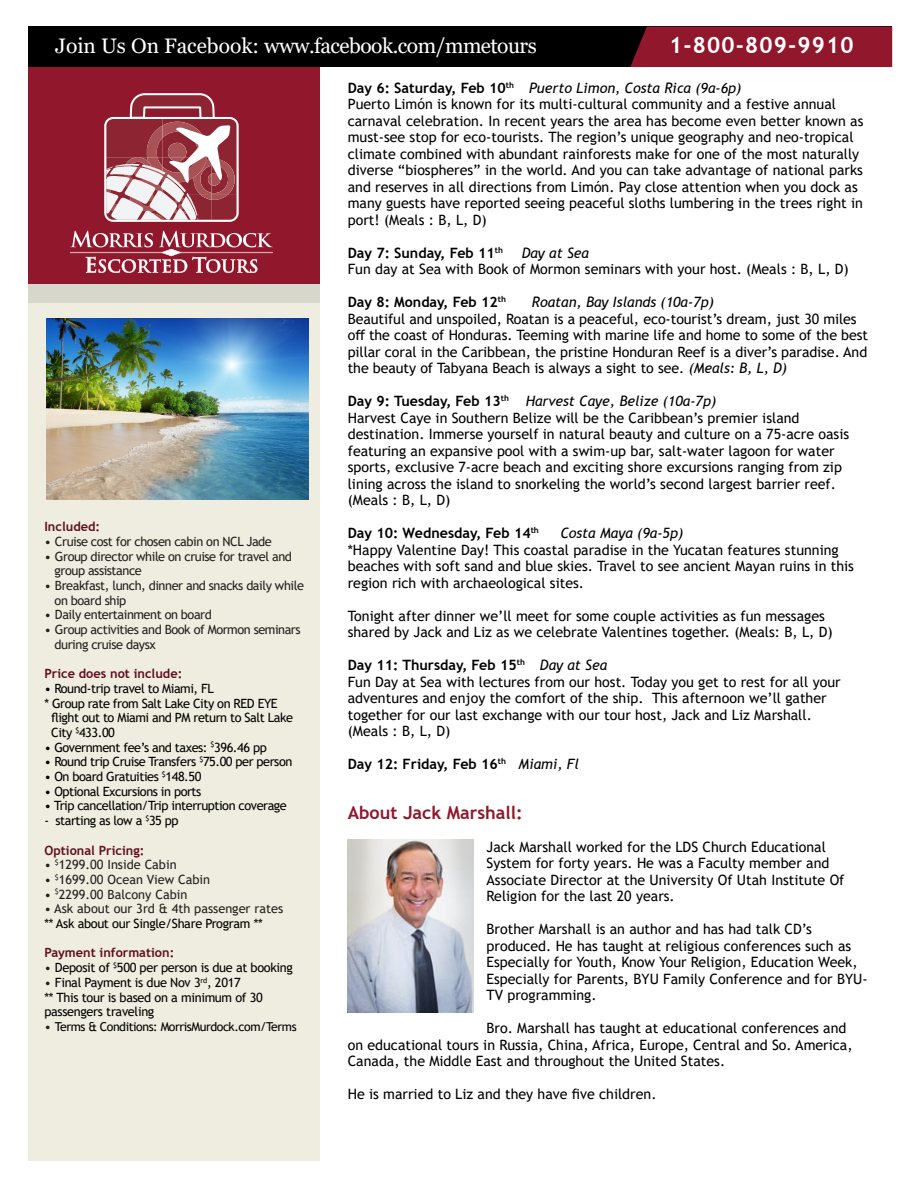
<style>
.page{position:relative;width:918px;height:1188px;background:#fff}
.page>*{position:absolute;margin:0;border:0;box-sizing:border-box;transform-origin:0 0}
.t1{font:700 22.5px "Trebuchet MS";letter-spacing:.05em;color:#fff}
.t2{font:21px "Georgia";letter-spacing:-.025em;color:#fff}
.Call_Out_Body_Bold{font:700 18px "Trebuchet MS";color:#90172c}
.Call_Out_Body_Bold-2{font:14.25px/16.5px "Trebuchet MS";color:#000}
.Call_Out_Body_Bold-3{font:italic 14.25px "Trebuchet MS";color:#000}
.Call_Out_Body_Bold-4{font:700 14.25px "Trebuchet MS";color:#000}
.Call_Out_Body_Bold-5{font:12.75px "Trebuchet MS";letter-spacing:-.035em;color:#000}
.Call_Out_Body_Bold-6{font:12.75px "Trebuchet MS";letter-spacing:-.035em;color:#231f20}
.Call_Out_Body{font:12.75px/14.7px "Trebuchet MS";letter-spacing:-.025em;color:#000}
.Call_Out_Body-2{font:12.75px "Trebuchet MS";color:#231f20}
.Call_Out_Body_Bold-7{font:700 12.75px "Trebuchet MS";color:#600e1d}
.Call_Out_Body-3{font:12.3px "Trebuchet MS";letter-spacing:-.035em;color:#000}
.s1{font-weight:700;font-style:normal}
.s2{font-style:italic}
.s3{font-weight:400;font-style:italic}
.s4{color:#231f20}
.s5{font-size:12.75px;color:#231f20}
</style>
<div class="page">
<div style="left:28px;top:283px;width:291px;height:878px;background:#efeddf"></div>
<div style="left:28px;top:283px;width:291px;height:20px;background:#d7d7cb"></div>
<div style="left:28px;top:27px;width:864px;height:40px;background:#000"></div>
<div style="left:630px;top:27px;width:262px;height:40px;background:#90172c"></div>
<div style="left:28px;top:67px;width:292px;height:216px;background:#90172c"></div>
<svg style="left:70px;top:93px;width:203px;height:180px"></svg>
<img style="left:47px;top:318px;width:262px;height:182px">
<img style="left:348px;top:840px;width:125px;height:172px">
<p class="t2" style="left:55px;top:33px;width:483px">Join Us On Facebook: www.facebook.com/mmetours</p>
<p class="t1" style="left:669px;top:31px;width:186px">1-800-809-9910</p>
<p class="Call_Out_Body_Bold-3" style="left:348px;top:79px;width:395px"><span class="s1">Day 6: Saturday, Feb 10</span><sup>th</sup> Puerto Limon, Costa Rica (9a-6p)</p>
<p class="Call_Out_Body_Bold-2" style="left:348px;top:96px;width:517px">Puerto Limón is known for its multi-cultural community and a festive annual carnaval celebration. In recent years the area has become even better known as must-see stop for eco-tourists. The region’s unique geography and neo-tropical climate combined with abundant rainforests make for one of the most naturally diverse “biospheres” in the world. And you can take advantage of national parks and reserves in all directions from Limón. Pay close attention when you dock as many guests have reported seeing peaceful sloths lumbering in the trees right in port! (Meals : B, L, D)</p>
<p class="Call_Out_Body_Bold-4" style="left:348px;top:244px;width:157px">Day 7: Sunday, Feb 11<sup>th</sup></p>
<p class="Call_Out_Body_Bold-3" style="left:522px;top:244px;width:69px">Day at Sea</p>
<p class="Call_Out_Body_Bold-2" style="left:348px;top:261px;width:503px">Fun day at Sea with Book of Mormon seminars with your host. (Meals : B, L, D)</p>
<p class="Call_Out_Body_Bold-4" style="left:348px;top:293px;width:160px">Day 8: Monday, Feb 12<sup>th</sup></p>
<p class="Call_Out_Body_Bold-3" style="left:532px;top:293px;width:184px">Roatan, Bay Islands (10a-7p)</p>
<p class="Call_Out_Body_Bold-2" style="left:348px;top:310px;width:522px">Beautiful and unspoiled, Roatan is a peaceful, eco-tourist’s dream, just 30 miles off the coast of Honduras. Teeming with marine life and home to some of the best pillar coral in the Caribbean, the pristine Honduran Reef is a diver’s paradise. And the beauty of Tabyana Beach is always a sight to see. <span class="s2">(Meals: B, L, D)</span></p>
<p class="Call_Out_Body_Bold-3" style="left:348px;top:392px;width:370px"><span class="s1">Day 9: Tuesday, Feb 13</span><sup>th</sup> Harvest Caye, Belize (10a-7p)</p>
<p class="Call_Out_Body_Bold-2" style="left:348px;top:409px;width:503px">Harvest Caye in Southern Belize will be the Caribbean’s premier island destination. Immerse yourself in natural beauty and culture on a 75-acre oasis featuring an expansive pool with a swim-up bar, salt-water lagoon for water sports, exclusive 7-acre beach and exciting shore excursions ranging from zip lining across the island to snorkeling the world’s second largest barrier reef.</p>
<p class="Call_Out_Body_Bold-2" style="left:348px;top:492px;width:104px">(Meals : B, L, D)</p>
<p class="Call_Out_Body_Bold-4" style="left:348px;top:524px;width:193px">Day 10: Wednesday, Feb 14<sup>th</sup></p>
<p class="Call_Out_Body_Bold-3" style="left:560px;top:524px;width:124px">Costa Maya (9a-5p)</p>
<p class="Call_Out_Body_Bold-2" style="left:348px;top:541px;width:508px">*Happy Valentine Day! This coastal paradise in the Yucatan features stunning beaches with soft sand and blue skies. Travel to see ancient Mayan ruins in this region rich with archaeological sites.</p>
<p class="Call_Out_Body_Bold-2" style="left:348px;top:607px;width:486px">Tonight after dinner we’ll meet for some couple activities as fun messages shared by Jack and Liz as we celebrate Valentines together. (Meals: B, L, D)</p>
<p class="Call_Out_Body_Bold-4" style="left:348px;top:656px;width:261px">Day 11: Thursday, Feb 15<sup>th</sup> <span class="s3">Day at Sea</span></p>
<p class="Call_Out_Body_Bold-2" style="left:348px;top:673px;width:494px">Fun Day at Sea with lectures from our host. Today you get to rest for all your adventures and enjoy the comfort of the ship. This afternoon we’ll gather together for our last exchange with our tour host, Jack and Liz Marshall.</p>
<p class="Call_Out_Body_Bold-2" style="left:348px;top:723px;width:104px">(Meals : B, L, D)</p>
<p class="Call_Out_Body_Bold-4" style="left:348px;top:755px;width:233px">Day 12: Friday, Feb 16<sup>th</sup> <span class="s3">Miami, Fl</span></p>
<p class="Call_Out_Body_Bold" style="left:348px;top:801px;width:176px">About Jack Marshall:</p>
<p class="Call_Out_Body_Bold-2" style="left:487px;top:838px;width:360px">Jack Marshall worked for the LDS Church Educational System for forty years. He was a Faculty member and Associate Director at the University Of Utah Institute Of Religion for the last 20 years.</p>
<p class="Call_Out_Body_Bold-2" style="left:487px;top:921px;width:383px">Brother Marshall is an author and has had talk CD’s produced. He has taught at religious conferences such as Especially for Youth, Know Your Religion, Education Week, Especially for Parents, BYU Family Conference and for BYU-TV programming.</p>
<p class="Call_Out_Body_Bold-2" style="left:348px;top:1020px;width:506px;text-indent:139px">Bro. Marshall has taught at educational conferences and on educational tours in Russia, China, Africa, Europe, Central and So. America,<br>Canada, the Middle East and throughout the United States.</p>
<p class="Call_Out_Body_Bold-2" style="left:348px;top:1086px;width:310px">He is married to Liz and they have five children.</p>
<p class="Call_Out_Body_Bold-7" style="left:44px;top:519px;width:57px">Included:</p>
<p class="Call_Out_Body_Bold-6" style="left:44px;top:533px;width:229px">• Cruise cost for chosen cabin on NCL Jade</p>
<p class="Call_Out_Body_Bold-6" style="left:44px;top:548px;width:249px">• Group director while on cruise for travel and</p>
<p class="Call_Out_Body_Bold-6" style="left:55px;top:563px;width:89px">group assistance</p>
<p class="Call_Out_Body_Bold-6" style="left:44px;top:577px;width:261px">• Breakfast, lunch, dinner and snacks daily while</p>
<p class="Call_Out_Body_Bold-6" style="left:55px;top:592px;width:73px">on board ship</p>
<p class="Call_Out_Body_Bold-6" style="left:44px;top:607px;width:169px">• Daily entertainment on board</p>
<p class="Call_Out_Body_Bold-6" style="left:44px;top:621px;width:258px">• Group activities and Book of Mormon seminars</p>
<p class="Call_Out_Body_Bold-6" style="left:55px;top:636px;width:103px">during cruise daysx</p>
<p class="Call_Out_Body_Bold-7" style="left:44px;top:666px;width:139px">Price does not include:</p>
<p class="Call_Out_Body_Bold-5" style="left:44px;top:680px;width:171px">• Round-trip travel to Miami, FL</p>
<p class="Call_Out_Body_Bold-5" style="left:44px;top:695px;width:235px">* Group rate from Salt Lake City on RED EYE</p>
<p class="Call_Out_Body_Bold-5" style="left:51px;top:710px;width:243px">flight out to Miami and PM return to Salt Lake</p>
<p class="Call_Out_Body_Bold-5" style="left:51px;top:724px;width:65px">City <sup>$</sup>433.00</p>
<p class="Call_Out_Body_Bold-5" style="left:44px;top:739px;width:224px">• Government fee’s and taxes: <sup>$</sup>396.46 pp</p>
<p class="Call_Out_Body_Bold-5" style="left:44px;top:754px;width:249px">• Round trip Cruise Transfers <sup>$</sup>75.00 per person</p>
<p class="Call_Out_Body_Bold-5" style="left:44px;top:768px;width:158px">• On board Gratuities <sup>$</sup>148.50</p>
<p class="Call_Out_Body_Bold-5" style="left:44px;top:783px;width:158px">• Optional Excursions in ports</p>
<p class="Call_Out_Body_Bold-5" style="left:44px;top:798px;width:244px">• Trip cancellation/Trip interruption coverage</p>
<p class="Call_Out_Body_Bold-5" style="left:44px;top:813px;width:136px">- starting as low a <sup>$</sup>35 pp</p>
<p class="Call_Out_Body_Bold-7" style="left:44px;top:842px;width:102px">Optional Pricing:</p>
<p class="Call_Out_Body-2" style="left:44px;top:857px;width:134px">• <sup>$</sup>1299.00 Inside Cabin</p>
<p class="Call_Out_Body-2" style="left:44px;top:871px;width:167px">• <sup>$</sup>1699.00 Ocean View Cabin</p>
<p class="Call_Out_Body-2" style="left:44px;top:886px;width:144px">• <sup>$</sup>2299.00 Balcony Cabin</p>
<p class="Call_Out_Body-2" style="left:44px;top:901px;width:240px">• Ask about our 3rd &amp; 4th passenger rates</p>
<p class="Call_Out_Body" style="left:44px;top:916px;width:220px">** Ask about our Single/Share Program **</p>
<p class="Call_Out_Body_Bold-7" style="left:44px;top:945px;width:131px">Payment information:</p>
<p class="Call_Out_Body" style="left:44px;top:960px;width:250px"><span class="s4">•</span> Deposit of <sup>$</sup>500 per person is due at booking</p>
<p class="Call_Out_Body" style="left:44px;top:975px;width:198px"><span class="s4">•</span> Final Payment is due Nov 3<sup>rd</sup>, 2017</p>
<p class="Call_Out_Body" style="left:44px;top:990px;width:220px">** This tour is based on a minimum of 30 passengers traveling</p>
<p class="Call_Out_Body-3" style="left:44px;top:1019px;width:254px"><span class="s5">•</span> Terms &amp; Conditions: MorrisMurdock.com/Terms</p>
</div>
